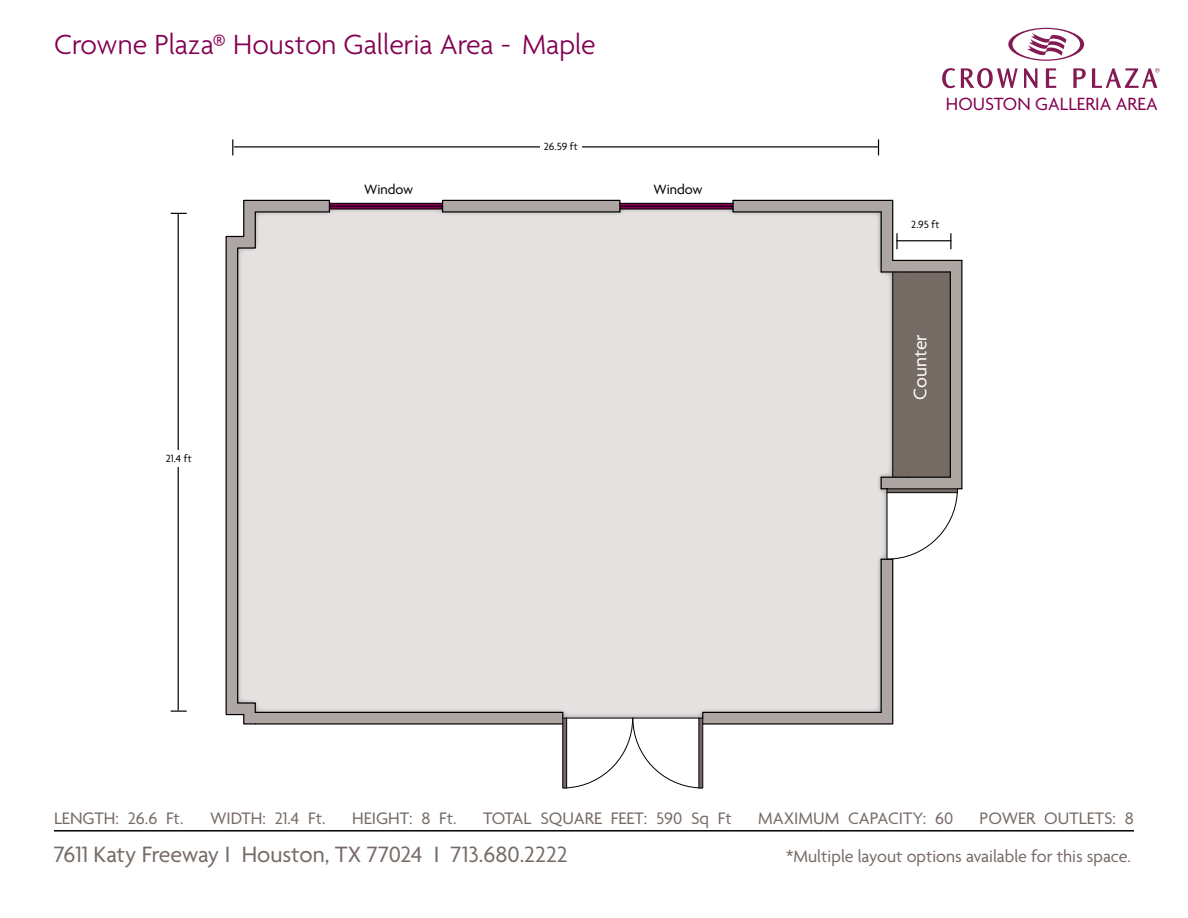
<style>
.page{position:relative;width:1188px;height:918px;background:#fff}
.page>*{position:absolute;margin:0;border:0;box-sizing:border-box;transform-origin:0 0}
.t1{font:300 30px "Agenda";color:#830051}
.t2{font:24px "Agenda";color:#766a65}
.t3{font:19.8px "Agenda";color:#fff}
.t4{font:19.2px "Agenda";color:#830051}
.t5{font:18px "Agenda";color:#766a65}
.t6{font:17.4px "Arial Narrow";color:#831a53}
.t7{font:14.55px "Agenda";color:#000}
.t8{font:11.25px "Agenda";color:#000}
</style>
<div class="page">
<div style="left:563px;top:210px;width:170px;height:61px;background:#e4e1e0"></div>
<hr style="left:620px;top:203px;width:113px;height:3px;background:#830051">
<hr style="left:620px;top:206px;width:113px;height:3px;background:#830051">
<div style="left:257px;top:202px;width:306px;height:521px;background:#e4e1e0"></div>
<svg style="left:733px;top:233px;width:229px;height:38px"></svg>
<hr style="left:255px;top:712px;width:308px;height:1px;background:#000">
<hr style="left:255px;top:723px;width:308px;height:2px;background:#000">
<hr style="left:881px;top:212px;width:1px;height:60px;background:#000">
<hr style="left:443px;top:211px;width:177px;height:2px;background:#000">
<svg style="left:225px;top:199px;width:106px;height:517px;background:#d6d3d1"></svg>
<hr style="left:893px;top:260px;width:69px;height:1px;background:#000">
<hr style="left:961px;top:260px;width:1px;height:229px;background:#000">
<svg style="left:243px;top:713px;width:14px;height:12px"></svg>
<hr style="left:329px;top:206px;width:114px;height:1px;background:#000">
<hr style="left:329px;top:209px;width:114px;height:1px;background:#000">
<hr style="left:329px;top:203px;width:114px;height:1px;background:#000">
<hr style="left:620px;top:206px;width:113px;height:1px;background:#000">
<hr style="left:620px;top:209px;width:113px;height:1px;background:#000">
<hr style="left:620px;top:203px;width:113px;height:1px;background:#000">
<svg style="left:442px;top:200px;width:178px;height:12px;background:#938d8a"></svg>
<svg style="left:562px;top:271px;width:400px;height:518px"></svg>
<hr style="left:567px;top:718px;width:132px;height:1px;background:#000">
<hr style="left:887px;top:493px;width:1px;height:66px;background:#000">
<svg style="left:1008px;top:28px;width:76px;height:33px"></svg>
<svg style="left:942px;top:68px;width:13px;height:20px"></svg>
<svg style="left:961px;top:68px;width:57px;height:20px"></svg>
<svg style="left:1024px;top:68px;width:13px;height:20px"></svg>
<svg style="left:1046px;top:68px;width:10px;height:20px"></svg>
<svg style="left:1073px;top:68px;width:13px;height:20px"></svg>
<svg style="left:1092px;top:68px;width:68px;height:20px"></svg>
<hr style="left:54px;top:830px;width:1080px;height:2px;background:#000">
<hr style="left:234px;top:146px;width:644px;height:1px;background:#000">
<svg style="left:878px;top:139px;width:1px;height:16px"></svg>
<svg style="left:232px;top:139px;width:1px;height:16px"></svg>
<hr style="left:897px;top:240px;width:54px;height:1px;background:#000">
<svg style="left:950px;top:233px;width:1px;height:16px"></svg>
<svg style="left:732px;top:199px;width:166px;height:63px;background:#ccc8c7"></svg>
<hr style="left:178px;top:214px;width:1px;height:496px;background:#000">
<svg style="left:171px;top:213px;width:16px;height:1px"></svg>
<svg style="left:171px;top:711px;width:16px;height:1px"></svg>
<div style="left:540px;top:139px;width:42px;height:16px;background:#fff"></div>
<div style="left:158px;top:451px;width:41px;height:16px;background:#fff"></div>
<h1 class="t1" style="left:54px;top:29px;width:543px">Crowne Plaza® Houston Galleria Area - Maple</h1>
<p class="t8" style="left:544px;top:140px;width:35px">26.59 ft</p>
<p class="t8" style="left:166px;top:452px;width:27px">21.4 ft</p>
<p class="t7" style="left:364px;top:182px;width:51px">Window</p>
<p class="t7" style="left:653px;top:182px;width:51px">Window</p>
<p class="t6" style="left:977px;top:90px;width:144px">HOTELS &amp; RESORTS</p>
<p class="t4" style="left:946px;top:94px;width:213px">HOUSTON GALLERIA AREA</p>
<p class="t8" style="left:911px;top:218px;width:30px">2.95 ft</p>
<p class="t3" style="left:910px;top:400px;width:67px;rotate:-90deg">Counter</p>
<p class="t5" style="left:54px;top:809px;width:131px">LENGTH: 26.6 Ft.</p>
<p class="t5" style="left:210px;top:809px;width:117px">WIDTH: 21.4 Ft.</p>
<p class="t5" style="left:352px;top:809px;width:106px">HEIGHT: 8 Ft.</p>
<p class="t5" style="left:483px;top:809px;width:250px">TOTAL SQUARE FEET: 590 Sq Ft</p>
<p class="t5" style="left:758px;top:809px;width:197px">MAXIMUM CAPACITY: 60</p>
<p class="t5" style="left:980px;top:809px;width:156px">POWER OUTLETS: 8</p>
<h2 class="t2" style="left:54px;top:841px;width:515px">7611 Katy Freeway I Houston, TX 77024 I 713.680.2222</h2>
<p class="t5" style="left:786px;top:847px;width:346px">*Multiple layout options available for this space.</p>
</div>
